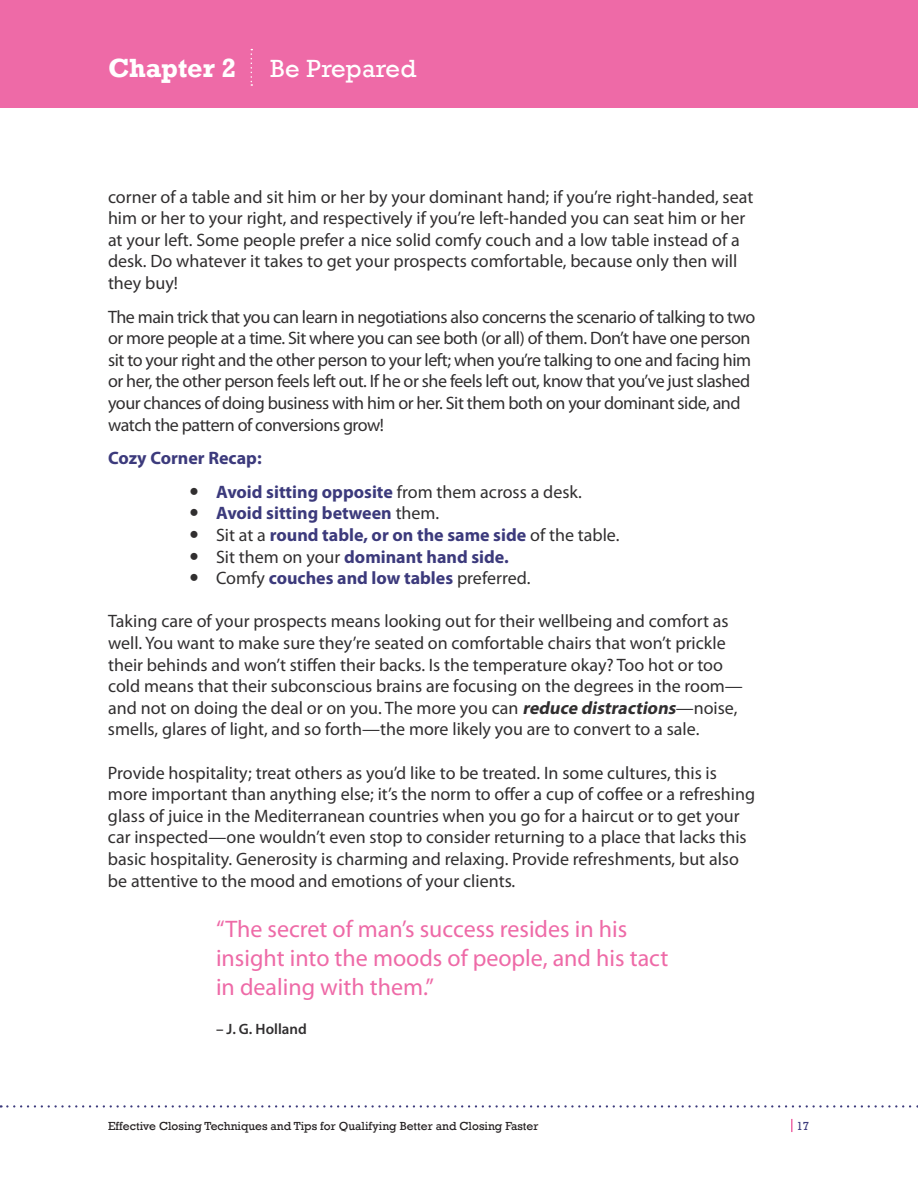
<style>
.page{position:relative;width:918px;height:1188px;background:#fff}
.page>*{position:absolute;margin:0;border:0;box-sizing:border-box;transform-origin:0 0}
.t1{font:25.5px "Rockwell";letter-spacing:.01em;color:#fff}
.t2{font:24px/28.8px "Myriad Pro";color:#ee6aa7}
.t3{font:18px/21.6px "Myriad Pro";color:#312f30}
.t4{font:18px/21.6px "Myriad Pro";letter-spacing:-.025em;color:#312f30}
.t5{font:700 18px/21.6px "Myriad Pro";color:#3c3a7c}
.t6{font:600 15px "Myriad Pro";color:#312f30}
.t7{font:12px "Rockwell";color:#231f20}
.t8{font:12px "Rockwell";color:#3c3a7c}
.s1{font-weight:700;font-size:27px}
.s2{font-weight:400;color:#312f30}
.s3{font-weight:700;font-style:italic}
</style>
<div class="page">
<div style="left:0;top:0;width:918px;height:108px;background:#ee6aa7"></div>
<svg style="left:791px;top:1119px;width:2px;height:13px"></svg>
<svg style="left:1px;top:1105px;width:917px;height:3px"></svg>
<svg style="left:251px;top:49px;width:1px;height:37px"></svg>
<h1 class="t1" style="left:108px;top:53px;width:310px"><span class="s1">Chapter 2</span> Be Prepared</h1>
<p class="t3" style="left:108px;top:185px;width:647px">corner of a table and sit him or her by your dominant hand; if you’re right-handed, seat him or her to your right, and respectively if you’re left-handed you can seat him or her at your left. Some people prefer a nice solid comfy couch and a low table instead of a desk. Do whatever it takes to get your prospects comfortable, because only then will they buy!</p>
<p class="t4" style="left:108px;top:305px;width:649px">The main trick that you can learn in negotiations also concerns the scenario of talking to two or more people at a time. Sit where you can see both (or all) of them. Don’t have one person sit to your right and the other person to your left; when you’re talking to one and facing him or her, the other person feels left out. If he or she feels left out, know that you’ve just slashed your chances of doing business with him or her. Sit them both on your dominant side, and watch the pattern of conversions grow!</p>
<p class="t5" style="left:216px;top:441px;width:367px;line-height:33.6px;text-indent:-108px">Cozy Corner Recap:<br>Avoid sitting opposite <span class="s2">from them across a desk.</span></p>
<p class="t5" style="left:216px;top:502px;width:405px">Avoid sitting between <span class="s2">them.<br>Sit at a</span> round table, or on the same side <span class="s2">of the table.<br>Sit them on your</span> dominant hand side.<br><span class="s2">Comfy</span> couches and low tables <span class="s2">preferred.</span></p>
<p class="t3" style="left:108px;top:610px;width:636px">Taking care of your prospects means looking out for their wellbeing and comfort as well. You want to make sure they’re seated on comfortable chairs that won’t prickle their behinds and won’t stiffen their backs. Is the temperature okay? Too hot or too cold means that their subconscious brains are focusing on the degrees in the room— and not on doing the deal or on you. The more you can <span class="s3">reduce distractions</span>—noise, smells, glares of light, and so forth—the more likely you are to convert to a sale.</p>
<p class="t3" style="left:108px;top:761px;width:649px">Provide hospitality; treat others as you’d like to be treated. In some cultures, this is more important than anything else; it’s the norm to offer a cup of coffee or a refreshing glass of juice in the Mediterranean countries when you go for a haircut or to get your car inspected—one wouldn’t even stop to consider returning to a place that lacks this basic hospitality. Generosity is charming and relaxing. Provide refreshments, but also be attentive to the mood and emotions of your clients.</p>
<h2 class="t2" style="left:216px;top:914px;width:454px">“The secret of man’s success resides in his insight into the moods of people, and his tact in dealing with them.”</h2>
<p class="t6" style="left:216px;top:1020px;width:92px">– J. G. Holland</p>
<p class="t7" style="left:108px;top:1119px;width:432px">Effective Closing Techniques and Tips for Qualifying Better and Closing Faster</p>
<p class="t8" style="left:796px;top:1119px;width:15px">17</p>
</div>
